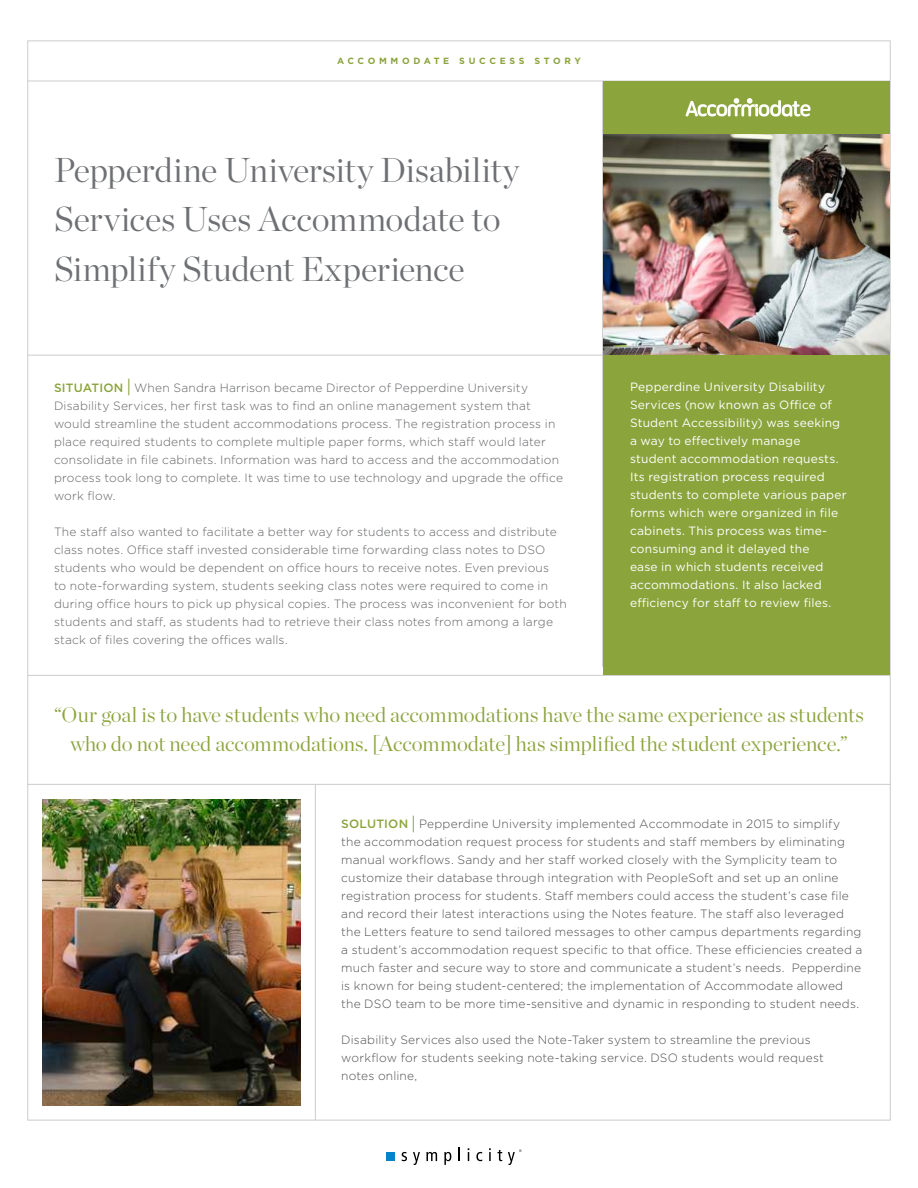
<style>
.page{position:relative;width:918px;height:1188px;background:#fff}
.page>*{position:absolute;margin:0;border:0;box-sizing:border-box;transform-origin:0 0}
.t1{font:300 34.5px/49.5px "Chronicle Display";letter-spacing:-.01em;color:#6e7073}
.t2{font:300 21px/28.5px "Chronicle Display";letter-spacing:-.005em;color:#8ba43c;text-align:center}
.t3{font:300 12px/18px "Gotham";letter-spacing:.015em;color:#4f4f51}
.t4{font:300 12px/18px "Gotham";letter-spacing:.015em;color:#626366}
.t5{font:12px/18px "Gotham";letter-spacing:.015em;color:#fff}
.t6{font:700 9px "Gotham";letter-spacing:.405em;color:#8ba43c}
.s1{font-weight:500;color:#8ba43c}
.s2{font-weight:500;font-size:18px;color:#8ba43c}
</style>
<div class="page">
<svg style="left:402px;top:1152px;width:5px;height:9px"></svg>
<svg style="left:413px;top:1152px;width:7px;height:13px"></svg>
<svg style="left:426px;top:1152px;width:11px;height:9px"></svg>
<svg style="left:444px;top:1152px;width:7px;height:13px"></svg>
<svg style="left:459px;top:1148px;width:1px;height:13px"></svg>
<svg style="left:468px;top:1148px;width:1px;height:13px"></svg>
<svg style="left:476px;top:1152px;width:6px;height:9px"></svg>
<svg style="left:489px;top:1148px;width:2px;height:13px"></svg>
<svg style="left:497px;top:1150px;width:5px;height:11px"></svg>
<svg style="left:508px;top:1149px;width:14px;height:16px"></svg>
<div style="left:387px;top:1152px;width:8px;height:9px;background:#0584c7"></div>
<hr style="left:28px;top:81px;width:862px;height:1px;background:#ccc">
<hr style="left:27px;top:355px;width:576px;height:1px;background:#ccc">
<hr style="left:602px;top:81px;width:1px;height:586px;background:#ccc">
<hr style="left:315px;top:785px;width:1px;height:335px;background:#ccc">
<hr style="left:28px;top:784px;width:863px;height:1px;background:#ccc">
<hr style="left:28px;top:675px;width:863px;height:1px;background:#ccc">
<div style="left:603px;top:81px;width:287px;height:54px;background:#8ba43c"></div>
<svg style="left:686px;top:98px;width:125px;height:19px"></svg>
<div style="left:603px;top:355px;width:287px;height:320px;background:#8ba43c"></div>
<img style="left:603px;top:135px;width:287px;height:220px">
<img style="left:43px;top:800px;width:258px;height:306px">
<p class="t6" style="left:337px;top:57px;width:245px">ACCOMMODATE SUCCESS STORY</p>
<h1 class="t1" style="left:54px;top:147px;width:467px">Pepperdine University Disability<br>Services Uses Accommodate to<br>Simplify Student Experience</h1>
<p class="t4" style="left:54px;top:379px;width:511px"><span class="s1">SITUATION</span> <span class="s2">|</span> When Sandra Harrison became Director of Pepperdine University Disability Services, her first task was to find an online management system that would streamline the student accommodations process. The registration process in place required students to complete multiple paper forms, which staff would later consolidate in file cabinets. Information was hard to access and the accommodation process took long to complete. It was time to use technology and upgrade the office work flow.</p>
<p class="t4" style="left:54px;top:523px;width:514px">The staff also wanted to facilitate a better way for students to access and distribute class notes. Office staff invested considerable time forwarding class notes to DSO students who would be dependent on office hours to receive notes. Even previous<br>to note-forwarding system, students seeking class notes were required to come in during office hours to pick up physical copies. The process was inconvenient for both students and staff, as students had to retrieve their class notes from among a large stack of files covering the offices walls.</p>
<p class="t5" style="left:630px;top:379px;width:218px">Pepperdine University Disability Services (now known as Office of Student Accessibility) was seeking a way to effectively manage student accommodation requests.<br>Its registration process required students to complete various paper forms which were organized in file cabinets. This process was time&shy;consuming and it delayed the<br>ease in which students received accommodations. It also lacked efficiency for staff to review files.</p>
<h2 class="t2" style="left:54px;top:701px;width:812px">“Our goal is to have students who need accommodations have the same experience as students who do not need accommodations. [Accommodate] has simplified the student experience.”</h2>
<p class="t3" style="left:341px;top:815px;width:523px"><span class="s1">SOLUTION</span> <span class="s2">|</span> Pepperdine University implemented Accommodate in 2015 to simplify the accommodation request process for students and staff members by eliminating manual workflows. Sandy and her staff worked closely with the Symplicity team to customize their database through integration with PeopleSoft and set up an online registration process for students. Staff members could access the student’s case file and record their latest interactions using the Notes feature. The staff also leveraged the Letters feature to send tailored messages to other campus departments regarding a student’s accommodation request specific to that office. These efficiencies created a much faster and secure way to store and communicate a student’s needs. Pepperdine is known for being student-centered; the implementation of Accommodate allowed the DSO team to be more time-sensitive and dynamic in responding to student needs.</p>
<p class="t3" style="left:341px;top:1031px;width:484px">Disability Services also used the Note-Taker system to streamline the previous workflow for students seeking note-taking service. DSO students would request notes online,</p>
</div>
